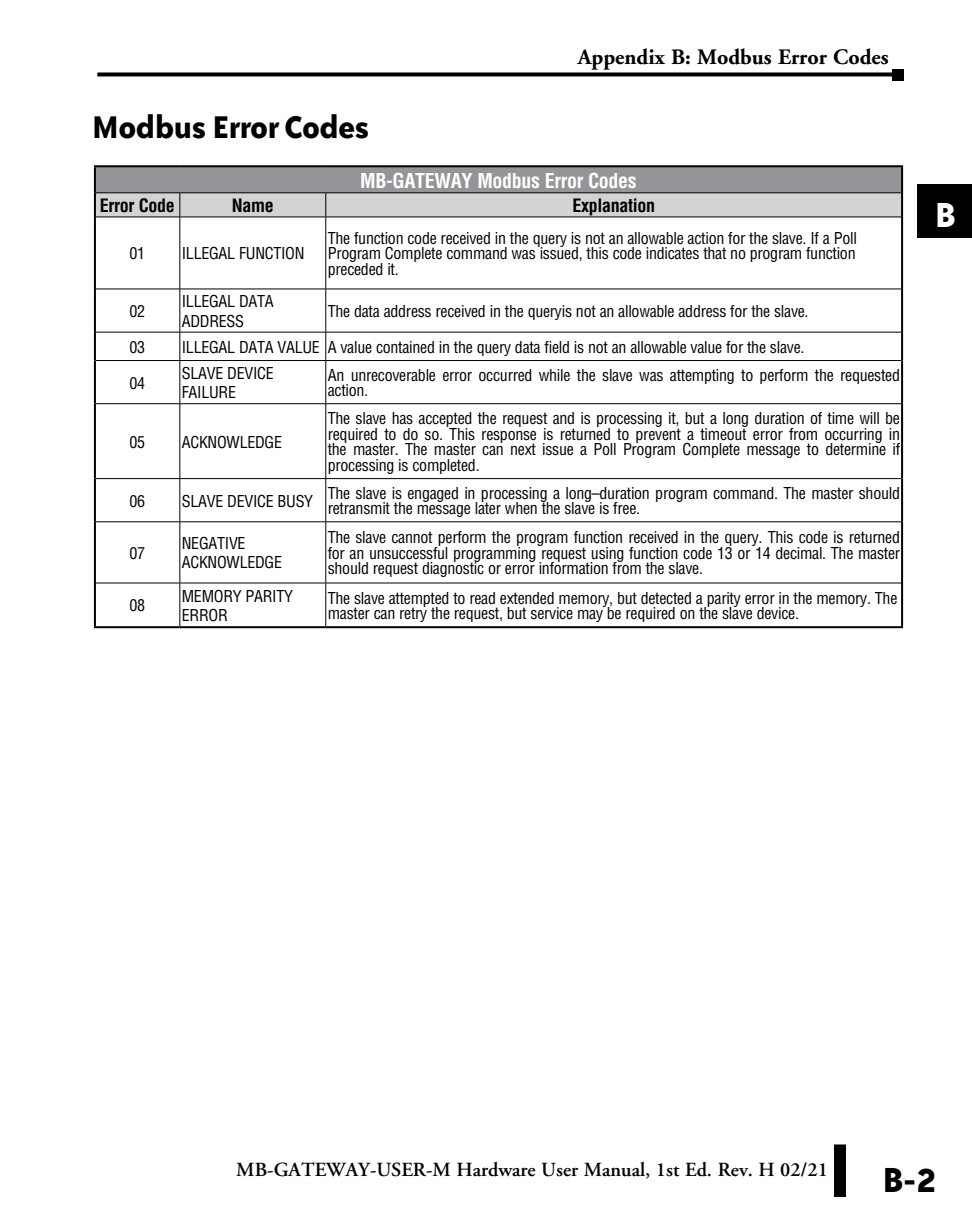
<style>
.page{position:relative;width:972px;height:1224px;background:#fff}
.page>*{position:absolute;margin:0;border:0;box-sizing:border-box;transform-origin:0 0}
.t1{font:700 40px "Bailey Sans ITC";color:#000}
.t2{font:700 40px "Bailey Sans ITC";color:#fff}
.Head{font:700 36px "Bailey Sans ITC";letter-spacing:-.02em;color:#000}
.t3{font:700 22px "Adobe Garamond";color:#000}
.t4{font:600 20px "Adobe Garamond";color:#000}
.Table_Titles{font:700 condensed 20px "Helvetica";letter-spacing:-.02em;color:#fff}
.Table_Subhead{font:700 condensed 18px "Helvetica";letter-spacing:-.02em;color:#000}
.Table_Body{font:condensed 16px/15.6px "Helvetica";letter-spacing:-.02em;color:#000}
</style>
<div class="page">
<div style="left:834px;top:1144px;width:12px;height:53px;background:#000"></div>
<svg style="left:97px;top:72px;width:795px;height:4px;background:#1e1e1e"></svg>
<div style="left:892px;top:69px;width:12px;height:11px;background:#000"></div>
<div style="left:918px;top:184px;width:54px;height:54px;background:#000"></div>
<div style="left:95px;top:166px;width:807px;height:27px;background:#939598"></div>
<svg style="left:96px;top:218px;width:805px;height:408px"></svg>
<hr style="left:94px;top:165px;width:86px;height:2px;background:#000">
<hr style="left:94px;top:167px;width:2px;height:26px;background:#000">
<hr style="left:180px;top:165px;width:146px;height:2px;background:#000">
<hr style="left:326px;top:165px;width:577px;height:2px;background:#000">
<hr style="left:901px;top:167px;width:2px;height:26px;background:#000">
<hr style="left:94px;top:193px;width:2px;height:24px;background:#000">
<hr style="left:901px;top:193px;width:2px;height:24px;background:#000">
<hr style="left:94px;top:217px;width:2px;height:72px;background:#000">
<hr style="left:901px;top:217px;width:2px;height:72px;background:#000">
<hr style="left:94px;top:289px;width:2px;height:43px;background:#000">
<hr style="left:901px;top:289px;width:2px;height:43px;background:#000">
<hr style="left:94px;top:332px;width:2px;height:29px;background:#000">
<hr style="left:901px;top:332px;width:2px;height:29px;background:#000">
<hr style="left:94px;top:361px;width:2px;height:43px;background:#000">
<hr style="left:901px;top:361px;width:2px;height:43px;background:#000">
<hr style="left:94px;top:404px;width:2px;height:75px;background:#000">
<hr style="left:901px;top:404px;width:2px;height:75px;background:#000">
<hr style="left:94px;top:479px;width:2px;height:43px;background:#000">
<hr style="left:901px;top:479px;width:2px;height:43px;background:#000">
<hr style="left:94px;top:522px;width:2px;height:61px;background:#000">
<hr style="left:901px;top:522px;width:2px;height:61px;background:#000">
<hr style="left:94px;top:583px;width:2px;height:43px;background:#000">
<hr style="left:901px;top:583px;width:2px;height:43px;background:#000">
<hr style="left:94px;top:626px;width:86px;height:2px;background:#000">
<hr style="left:180px;top:626px;width:146px;height:2px;background:#000">
<hr style="left:326px;top:626px;width:577px;height:2px;background:#000">
<hr style="left:96px;top:192px;width:84px;height:1px;background:#000">
<hr style="left:180px;top:192px;width:146px;height:1px;background:#000">
<hr style="left:326px;top:192px;width:575px;height:1px;background:#000">
<svg style="left:95px;top:193px;width:807px;height:24px;background:#c8cacb"></svg>
<hr style="left:96px;top:217px;width:84px;height:1px;background:#000">
<hr style="left:180px;top:217px;width:146px;height:1px;background:#000">
<hr style="left:179px;top:217px;width:1px;height:72px;background:#000">
<hr style="left:326px;top:217px;width:575px;height:1px;background:#000">
<hr style="left:325px;top:217px;width:1px;height:72px;background:#000">
<hr style="left:96px;top:289px;width:84px;height:1px;background:#000">
<hr style="left:180px;top:289px;width:146px;height:1px;background:#000">
<hr style="left:179px;top:289px;width:1px;height:43px;background:#000">
<hr style="left:326px;top:289px;width:575px;height:1px;background:#000">
<hr style="left:325px;top:289px;width:1px;height:43px;background:#000">
<hr style="left:96px;top:332px;width:84px;height:1px;background:#000">
<hr style="left:180px;top:332px;width:146px;height:1px;background:#000">
<svg style="left:179px;top:332px;width:1px;height:28px"></svg>
<hr style="left:326px;top:332px;width:575px;height:1px;background:#000">
<svg style="left:325px;top:332px;width:1px;height:28px"></svg>
<hr style="left:96px;top:360px;width:84px;height:1px;background:#000">
<hr style="left:180px;top:360px;width:146px;height:1px;background:#000">
<hr style="left:179px;top:361px;width:1px;height:42px;background:#000">
<hr style="left:326px;top:360px;width:575px;height:1px;background:#000">
<hr style="left:325px;top:361px;width:1px;height:42px;background:#000">
<hr style="left:96px;top:403px;width:84px;height:1px;background:#000">
<hr style="left:180px;top:403px;width:146px;height:1px;background:#000">
<hr style="left:179px;top:404px;width:1px;height:74px;background:#000">
<hr style="left:326px;top:403px;width:575px;height:1px;background:#000">
<hr style="left:325px;top:404px;width:1px;height:74px;background:#000">
<hr style="left:96px;top:478px;width:84px;height:1px;background:#000">
<hr style="left:180px;top:478px;width:146px;height:1px;background:#000">
<hr style="left:179px;top:479px;width:1px;height:43px;background:#000">
<hr style="left:326px;top:478px;width:575px;height:1px;background:#000">
<hr style="left:325px;top:479px;width:1px;height:43px;background:#000">
<hr style="left:96px;top:521px;width:84px;height:1px;background:#000">
<hr style="left:180px;top:521px;width:146px;height:1px;background:#000">
<hr style="left:179px;top:522px;width:1px;height:61px;background:#000">
<hr style="left:326px;top:521px;width:575px;height:1px;background:#000">
<hr style="left:325px;top:522px;width:1px;height:61px;background:#000">
<hr style="left:96px;top:583px;width:84px;height:1px;background:#000">
<hr style="left:180px;top:583px;width:146px;height:1px;background:#000">
<hr style="left:179px;top:583px;width:1px;height:43px;background:#000">
<hr style="left:326px;top:583px;width:575px;height:1px;background:#000">
<hr style="left:325px;top:583px;width:1px;height:43px;background:#000">
<h3 class="t3" style="left:578px;top:45px;width:313px">Appendix B: Modbus Error Codes</h3>
<p class="Head" style="left:92px;top:108px;width:279px">Modbus Error Codes</p>
<p class="Table_Titles" style="left:360px;top:168px;width:278px">MB-GATEWAY Modbus Error Codes</p>
<p class="Table_Subhead" style="left:100px;top:194px;width:77px">Error Code</p>
<p class="Table_Subhead" style="left:232px;top:194px;width:44px">Name</p>
<p class="Table_Subhead" style="left:573px;top:194px;width:84px">Explanation</p>
<p class="Table_Body" style="left:130px;top:246px;width:17px">01</p>
<p class="Table_Body" style="left:182px;top:246px;width:124px">ILLEGAL FUNCTION</p>
<p class="Table_Body" style="left:328px;top:230px;width:531px;text-align:justify">The function code received in the query is not an allowable action for the slave. If a Poll Program Complete command was issued, this code indicates that no program function preceded it.</p>
<p class="Table_Body" style="left:130px;top:303px;width:17px">02</p>
<p class="Table_Body" style="left:182px;top:292px;width:93px;line-height:19.2px">ILLEGAL DATA<br>ADDRESS</p>
<p class="Table_Body" style="left:328px;top:303px;width:482px">The data address received in the queryis not an allowable address for the slave.</p>
<p class="Table_Body" style="left:130px;top:339px;width:17px">03</p>
<p class="Table_Body" style="left:182px;top:339px;width:140px">ILLEGAL DATA VALUE</p>
<p class="Table_Body" style="left:328px;top:339px;width:478px">A value contained in the query data field is not an allowable value for the slave.</p>
<p class="Table_Body" style="left:130px;top:375px;width:17px">04</p>
<p class="Table_Body" style="left:182px;top:363px;width:93px;line-height:19.2px">SLAVE DEVICE<br>FAILURE</p>
<p class="Table_Body" style="left:328px;top:367px;width:574px">An unrecoverable error occurred while the slave was attempting to perform the requested action.</p>
<p class="Table_Body" style="left:130px;top:434px;width:17px">05</p>
<p class="Table_Body" style="left:182px;top:434px;width:102px">ACKNOWLEDGE</p>
<p class="Table_Body" style="left:328px;top:411px;width:574px;text-align:justify">The slave has accepted the request and is processing it, but a long duration of time will be required to do so. This response is returned to prevent a timeout error from occurring in the master. The master can next issue a Poll Program Complete message to determine if processing is completed.</p>
<p class="Table_Body" style="left:130px;top:493px;width:17px">06</p>
<p class="Table_Body" style="left:182px;top:493px;width:133px">SLAVE DEVICE BUSY</p>
<p class="Table_Body" style="left:328px;top:485px;width:574px">The slave is engaged in processing a long–duration program command. The master should retransmit the message later when the slave is free.</p>
<p class="Table_Body" style="left:130px;top:545px;width:17px">07</p>
<p class="Table_Body" style="left:182px;top:534px;width:102px;line-height:19.2px">NEGATIVE<br>ACKNOWLEDGE</p>
<p class="Table_Body" style="left:328px;top:530px;width:574px;text-align:justify">The slave cannot perform the program function received in the query. This code is returned for an unsuccessful programming request using function code 13 or 14 decimal. The master should request diagnostic or error information from the slave.</p>
<p class="Table_Body" style="left:130px;top:598px;width:17px">08</p>
<p class="Table_Body" style="left:182px;top:586px;width:113px;line-height:19.2px">MEMORY PARITY<br>ERROR</p>
<p class="Table_Body" style="left:328px;top:590px;width:571px">The slave attempted to read extended memory, but detected a parity error in the memory. The master can retry the request, but service may be required on the slave device.</p>
<h1 class="t2" style="left:934px;top:193px;width:23px">B</h1>
<p class="t4" style="left:236px;top:1158px;width:593px">MB-GATEWAY-USER-M Hardware User Manual, 1st Ed. Rev. H 02/21</p>
<h1 class="t1" style="left:882px;top:1158px;width:56px">B-2</h1>
</div>
